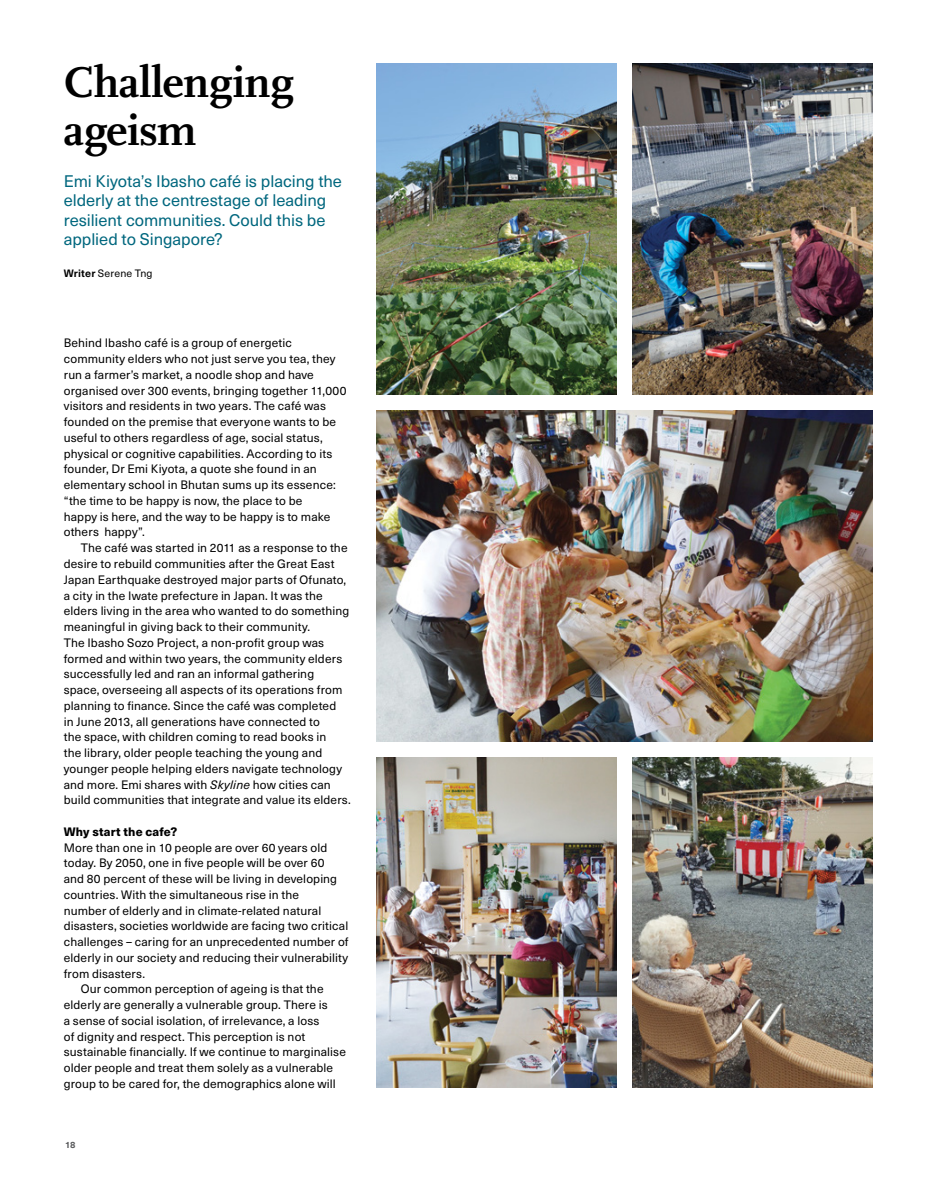
<style>
.page{position:relative;width:936px;height:1191px;background:#fff}
.page>*{position:absolute;margin:0;border:0;box-sizing:border-box;transform-origin:0 0}
.t1{font:700 45px/48px "Scala";letter-spacing:-.005em;color:#000}
.t2{font:16.5px/19.5px "Neue Haas Unica Pro";letter-spacing:-.005em;color:#00677e}
.t3{font:12px/15.8px "Neue Haas Unica Pro";letter-spacing:.01em;color:#000}
.t4{font:800 12px "Neue Haas Unica Pro";letter-spacing:.015em;color:#000}
.t5{font:10.5px "Neue Haas Unica Pro";letter-spacing:.015em;color:#000}
.t6{font:700 9px "Neue Haas Unica Pro";color:#58595b}
.s1{font-weight:700}
.s2{font-style:italic}
</style>
<div class="page">
<img style="left:376px;top:64px;width:240px;height:331px">
<img style="left:632px;top:64px;width:240px;height:331px">
<img style="left:376px;top:410px;width:496px;height:331px">
<img style="left:376px;top:757px;width:240px;height:331px">
<img style="left:632px;top:757px;width:240px;height:331px">
<h1 class="t1" style="left:64px;top:59px;width:231px">Challenging ageism</h1>
<h2 class="t2" style="left:64px;top:171px;width:280px">Emi Kiyota’s Ibasho café is placing the elderly at the centrestage of leading resilient communities. Could this be applied to Singapore?</h2>
<p class="t5" style="left:64px;top:267px;width:90px"><span class="s1">Writer</span> Serene Tng</p>
<p class="t3" style="left:64px;top:335px;width:284px">Behind Ibasho café is a group of energetic community elders who not just serve you tea, they run a farmer’s market, a noodle shop and have organised over 300 events, bringing together 11,000 visitors and residents in two years. The café was founded on the premise that everyone wants to be useful to others regardless of age, social status, physical or cognitive capabilities. According to its founder, Dr Emi Kiyota, a quote she found in an elementary school in Bhutan sums up its essence: “the time to be happy is now, the place to be<br>happy is here, and the way to be happy is to make others happy”.</p>
<p class="t3" style="left:64px;top:540px;width:288px;text-indent:17px">The café was started in 2011 as a response to the desire to rebuild communities after the Great East Japan Earthquake destroyed major parts of Ofunato, a city in the Iwate prefecture in Japan. It was the elders living in the area who wanted to do something meaningful in giving back to their community.<br>The Ibasho Sozo Project, a non-profit group was formed and within two years, the community elders successfully led and ran an informal gathering space, overseeing all aspects of its operations from planning to finance. Since the café was completed<br>in June 2013, all generations have connected to<br>the space, with children coming to read books in<br>the library, older people teaching the young and younger people helping elders navigate technology and more. Emi shares with <span class="s2">Skyline</span> how cities can build communities that integrate and value its elders.</p>
<p class="t4" style="left:64px;top:824px;width:115px">Why start the cafe?</p>
<p class="t3" style="left:64px;top:839px;width:265px">More than one in 10 people are over 60 years old</p>
<p class="t3" style="left:64px;top:855px;width:262px">today. By 2050, one in five people will be over 60</p>
<p class="t3" style="left:64px;top:871px;width:275px">and 80 percent of these will be living in developing</p>
<p class="t3" style="left:64px;top:887px;width:237px">countries. With the simultaneous rise in the</p>
<p class="t3" style="left:64px;top:902px;width:259px">number of elderly and in climate-related natural</p>
<p class="t3" style="left:64px;top:918px;width:286px">disasters, societies worldwide are facing two critical</p>
<p class="t3" style="left:64px;top:934px;width:286px">challenges – caring for an unprecedented number of</p>
<p class="t3" style="left:64px;top:950px;width:286px">elderly in our society and reducing their vulnerability</p>
<p class="t3" style="left:64px;top:965px;width:83px">from disasters.</p>
<p class="t3" style="left:81px;top:981px;width:244px">Our common perception of ageing is that the</p>
<p class="t3" style="left:64px;top:997px;width:265px">elderly are generally a vulnerable group. There is</p>
<p class="t3" style="left:64px;top:1013px;width:257px">a sense of social isolation, of irrelevance, a loss</p>
<p class="t3" style="left:64px;top:1028px;width:243px">of dignity and respect. This perception is not</p>
<p class="t3" style="left:64px;top:1044px;width:284px">sustainable financially. If we continue to marginalise</p>
<p class="t3" style="left:64px;top:1060px;width:271px">older people and treat them solely as a vulnerable</p>
<p class="t3" style="left:64px;top:1076px;width:273px">group to be cared for, the demographics alone will</p>
<p class="t6" style="left:65px;top:1139px;width:9px">18</p>
</div>
